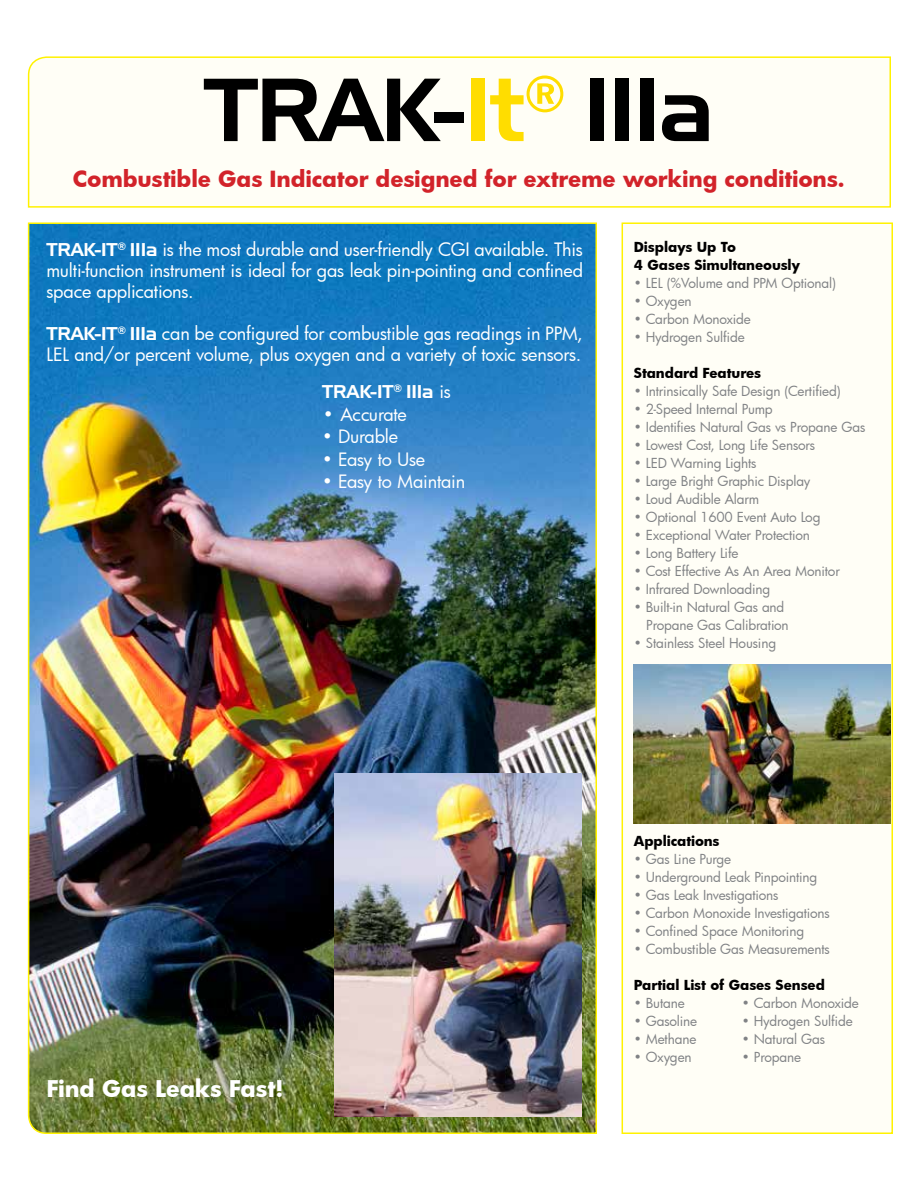
<style>
.page{position:relative;width:918px;height:1188px;background:#fff}
.page>*{position:absolute;margin:0;border:0;box-sizing:border-box;transform-origin:0 0}
.t1{font:87px "Handel Gothic BT";letter-spacing:-.02em;color:#000}
.t2{font:700 22.5px "Futura";letter-spacing:-.01em;color:#fff}
.t3{font:700 21.75px "Futura";letter-spacing:-.01em;color:#d2232a}
.t4{font:18px/21px "Futura";letter-spacing:-.01em;color:#fff;text-align:justify}
.t5{font:18px "Handel Gothic BT";letter-spacing:-.01em;color:#fff}
.t6{font:13.5px/18px "Futura";letter-spacing:-.01em;color:#808285}
.t7{font:700 13.5px/18px "Futura";letter-spacing:-.01em;color:#000}
.s1{color:#fd0}
.s2{font-family:"Handel Gothic BT"}
.s3{font-family:"Futura"}
.s4{font-weight:700}
</style>
<div class="page">
<div style="left:27px;top:56px;width:864px;height:152px;background:#fffef6"></div>
<img style="left:27px;top:222px;width:570px;height:912px">
<div style="left:622px;top:222px;width:271px;height:912px;background:#fffef6;border:2px solid #fff200"></div>
<img style="left:334px;top:773px;width:248px;height:344px">
<img style="left:634px;top:664px;width:257px;height:159px">
<h1 class="t1" style="left:204px;top:57px;width:512px">TRAK-<span class="s1">It</span><sup>®</sup> IIIa</h1>
<h3 class="t3" style="left:73px;top:163px;width:774px">Combustible Gas Indicator designed for extreme working conditions.</h3>
<h3 class="t4" style="left:46px;top:238px;width:538px"><span class="s2">TRAK-IT</span><sup>®</sup> <span class="s2">IIIa</span> is the most durable and user-friendly CGI available. This multi-function instrument is ideal for gas leak pin-pointing and confined space applications.</h3>
<h3 class="t4" style="left:46px;top:322px;width:538px"><span class="s2">TRAK-IT</span><sup>®</sup> <span class="s2">IIIa</span> can be configured for combustible gas readings in PPM,<br>LEL and/or percent volume, plus oxygen and a variety of toxic sensors.</h3>
<h3 class="t5" style="left:322px;top:381px;width:130px">TRAK-IT<sup>®</sup> IIIa <span class="s3">is</span></h3>
<h3 class="t4" style="left:322px;top:403px;width:86px"><span class="s4">•</span> Accurate</h3>
<h3 class="t4" style="left:322px;top:426px;width:77px">• Durable</h3>
<h3 class="t4" style="left:322px;top:448px;width:105px">• Easy to Use</h3>
<h3 class="t4" style="left:322px;top:471px;width:145px">• Easy to Maintain</h3>
<p class="t7" style="left:634px;top:238px;width:168px">Displays Up To<br>4 Gases Simultaneously</p>
<p class="t6" style="left:634px;top:274px;width:203px">• LEL (%Volume and PPM Optional)</p>
<p class="t6" style="left:634px;top:292px;width:59px">• Oxygen</p>
<p class="t6" style="left:634px;top:310px;width:118px">• Carbon Monoxide</p>
<p class="t6" style="left:634px;top:328px;width:112px">• Hydrogen Sulfide</p>
<p class="t7" style="left:634px;top:364px;width:129px">Standard Features</p>
<p class="t6" style="left:634px;top:382px;width:208px">• Intrinsically Safe Design (Certified)</p>
<p class="t6" style="left:634px;top:400px;width:140px">• 2-Speed Internal Pump</p>
<p class="t6" style="left:634px;top:418px;width:233px">• Identifies Natural Gas vs Propane Gas</p>
<p class="t6" style="left:634px;top:436px;width:183px">• Lowest Cost, Long Life Sensors</p>
<p class="t6" style="left:634px;top:454px;width:124px">• LED Warning Lights</p>
<p class="t6" style="left:634px;top:472px;width:178px">• Large Bright Graphic Display</p>
<p class="t6" style="left:634px;top:490px;width:127px">• Loud Audible Alarm</p>
<p class="t6" style="left:634px;top:508px;width:188px">• Optional 1600 Event Auto Log</p>
<p class="t6" style="left:634px;top:526px;width:178px">• Exceptional Water Protection</p>
<p class="t6" style="left:634px;top:544px;width:106px">• Long Battery Life</p>
<p class="t6" style="left:634px;top:562px;width:207px">• Cost Effective As An Area Monitor</p>
<p class="t6" style="left:634px;top:580px;width:138px">• Infrared Downloading</p>
<p class="t6" style="left:646px;top:598px;width:144px;text-indent:-12px">• Built-in Natural Gas and<br>Propane Gas Calibration</p>
<p class="t6" style="left:634px;top:634px;width:144px">• Stainless Steel Housing</p>
<h2 class="t2" style="left:46px;top:1073px;width:239px">Find Gas Leaks Fast!</h2>
<p class="t7" style="left:634px;top:832px;width:87px">Applications</p>
<p class="t6" style="left:634px;top:850px;width:99px">• Gas Line Purge</p>
<p class="t6" style="left:634px;top:868px;width:185px">• Underground Leak Pinpointing</p>
<p class="t6" style="left:634px;top:886px;width:146px">• Gas Leak Investigations</p>
<p class="t6" style="left:634px;top:904px;width:197px">• Carbon Monoxide Investigations</p>
<p class="t6" style="left:634px;top:922px;width:172px">• Confined Space Monitoring</p>
<p class="t6" style="left:634px;top:940px;width:197px">• Combustible Gas Measurements</p>
<p class="t7" style="left:634px;top:976px;width:192px">Partial List of Gases Sensed</p>
<p class="t6" style="left:634px;top:994px;width:52px">• Butane</p>
<p class="t6" style="left:742px;top:994px;width:118px">• Carbon Monoxide</p>
<p class="t6" style="left:634px;top:1012px;width:65px">• Gasoline</p>
<p class="t6" style="left:742px;top:1012px;width:112px">• Hydrogen Sulfide</p>
<p class="t6" style="left:634px;top:1030px;width:64px">• Methane</p>
<p class="t6" style="left:742px;top:1030px;width:85px">• Natural Gas</p>
<p class="t6" style="left:634px;top:1048px;width:59px">• Oxygen</p>
<p class="t6" style="left:742px;top:1048px;width:61px">• Propane</p>
</div>
